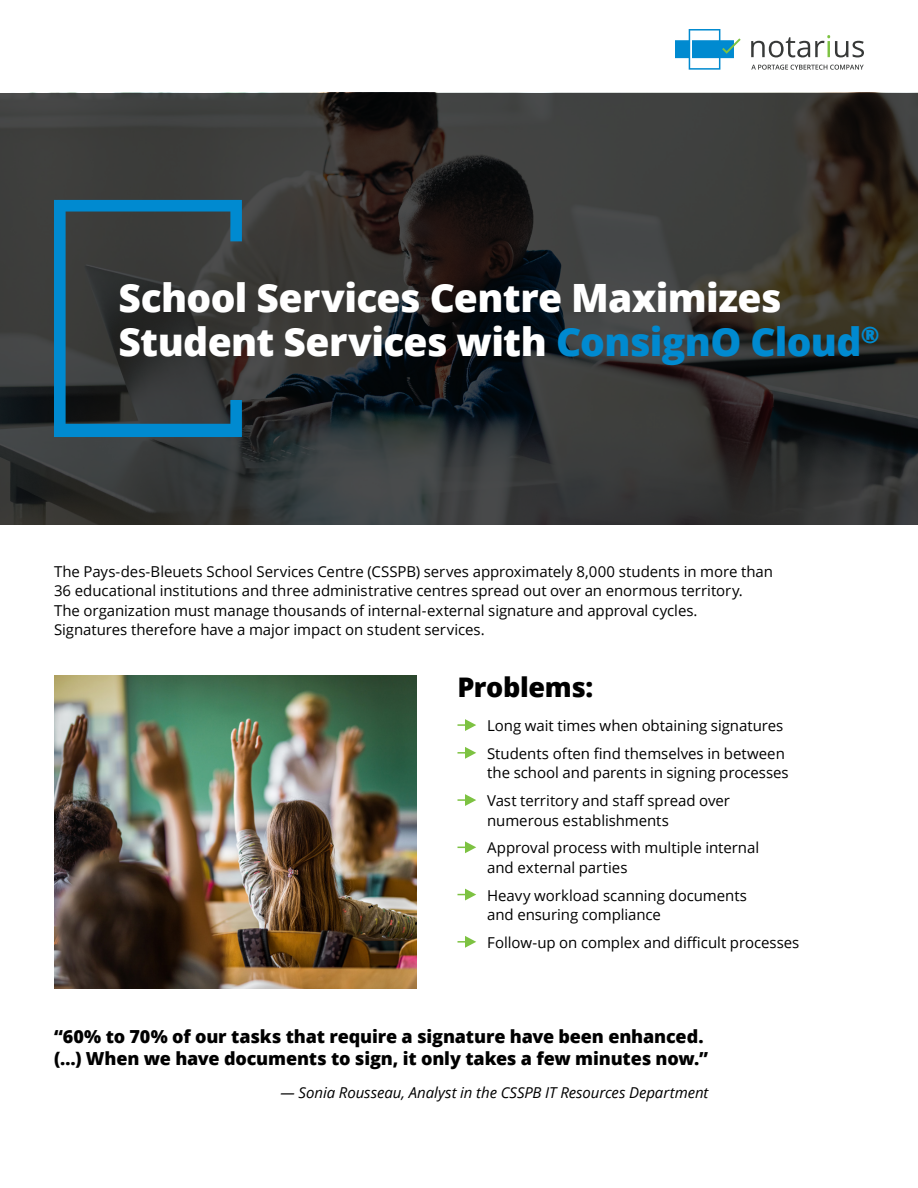
<style>
.page{position:relative;width:918px;height:1188px;background:#fff}
.page>*{position:absolute;margin:0;border:0;box-sizing:border-box;transform-origin:0 0}
.t1{font:800 39px/43.5px "Open Sans";letter-spacing:-.015em;color:#fff}
.t2{font:800 27px "Open Sans";letter-spacing:-.015em;color:#000}
.t3{font:800 18px/22.5px "Open Sans";letter-spacing:-.01em;color:#000}
.t4{font:15px/27.8px "Open Sans";letter-spacing:-.005em;color:#000}
.t5{font:italic 15px "Open Sans";letter-spacing:-.005em;color:#000}
.s1{color:#008ad0}
</style>
<div class="page">
<svg style="left:751px;top:35px;width:113px;height:22px"></svg>
<svg style="left:675px;top:29px;width:66px;height:41px"></svg>
<svg style="left:751px;top:65px;width:113px;height:5px"></svg>
<svg style="left:0;top:93px;width:918px;height:432px;background:#323231"></svg>
<svg style="left:54px;top:200px;width:188px;height:237px;background:#2a434e"></svg>
<svg style="left:458px;top:719px;width:18px;height:12px"></svg>
<svg style="left:458px;top:747px;width:18px;height:12px"></svg>
<svg style="left:458px;top:794px;width:18px;height:12px"></svg>
<svg style="left:458px;top:841px;width:18px;height:12px"></svg>
<svg style="left:458px;top:889px;width:18px;height:12px"></svg>
<svg style="left:458px;top:936px;width:18px;height:12px"></svg>
<img style="left:54px;top:676px;width:363px;height:312px">
<h1 class="t1" style="left:119px;top:274px;width:762px">School Services Centre Maximizes<br>Student Services with <span class="s1">ConsignO Cloud</span><sup>®</sup></h1>
<p class="t4" style="left:54px;top:561px;width:721px;line-height:19.5px">The Pays-des-Bleuets School Services Centre (CSSPB) serves approximately 8,000 students in more than 36 educational institutions and three administrative centres spread out over an enormous territory.<br>The organization must manage thousands of internal-external signature and approval cycles.<br>Signatures therefore have a major impact on student services.</p>
<h2 class="t2" style="left:458px;top:666px;width:137px">Problems:</h2>
<p class="t4" style="left:487px;top:711px;width:299px">Long wait times when obtaining signatures<br>Students often find themselves in between</p>
<p class="t4" style="left:487px;top:759px;width:303px">the school and parents in signing processes<br>Vast territory and staff spread over</p>
<p class="t4" style="left:487px;top:806px;width:273px">numerous establishments<br>Approval process with multiple internal</p>
<p class="t4" style="left:487px;top:853px;width:261px">and external parties<br>Heavy workload scanning documents</p>
<p class="t4" style="left:487px;top:900px;width:314px">and ensuring compliance<br>Follow-up on complex and difficult processes</p>
<p class="t3" style="left:54px;top:1024px;width:656px">“60% to 70% of our tasks that require a signature have been enhanced. (…) When we have documents to sign, it only takes a few minutes now.”</p>
<p class="t5" style="left:281px;top:1082px;width:429px">— Sonia Rousseau, Analyst in the CSSPB IT Resources Department</p>
</div>
